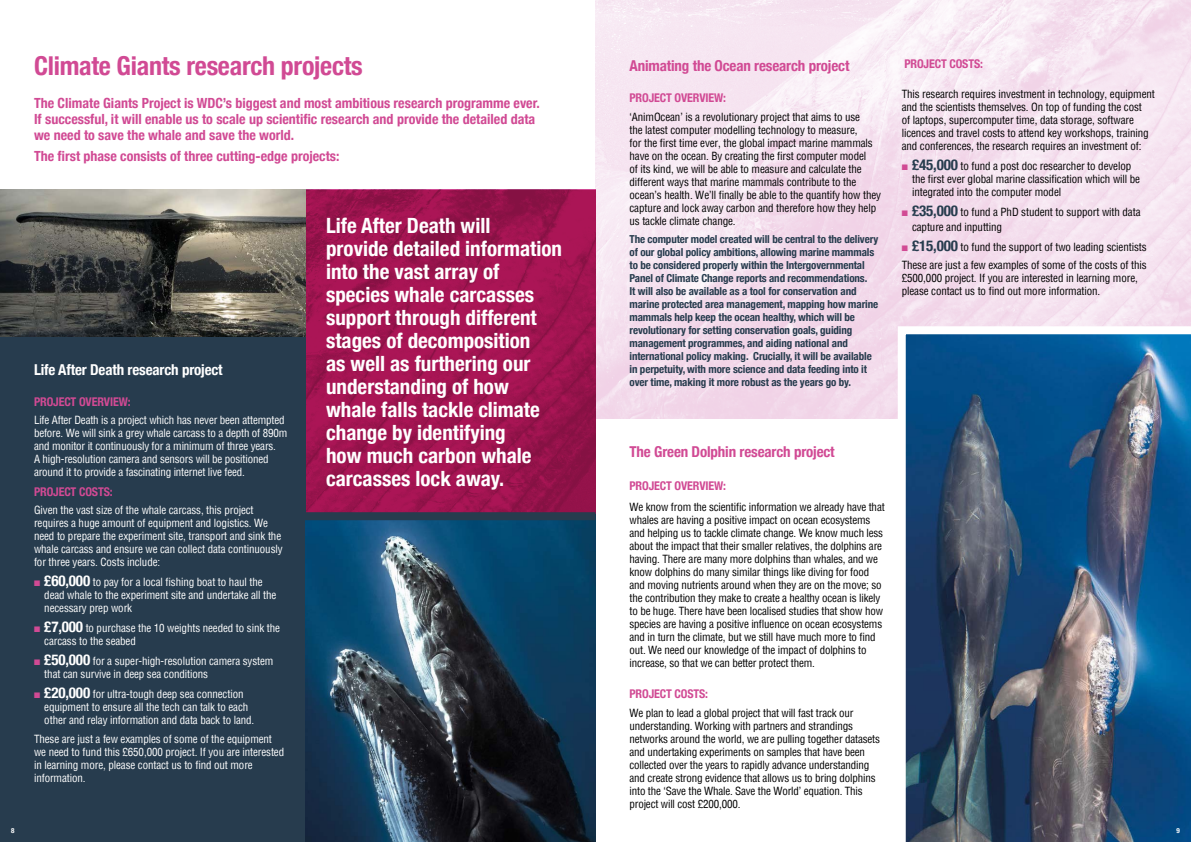
<style>
.page{position:relative;width:1191px;height:842px;background:#fff}
.page>*{position:absolute;margin:0;border:0;box-sizing:border-box;transform-origin:0 0}
.t1{font:700 condensed 26px "Helvetica Neue";letter-spacing:-.01em;color:#d14a94}
.t2{font:700 condensed 21px/23px "Helvetica Neue";color:#fff}
.t3{font:700 condensed 15px "Helvetica Neue";letter-spacing:-.01em;color:#d14a94}
.t4{font:700 condensed 15px "Helvetica Neue";letter-spacing:-.01em;color:#fff}
.t5{font:700 condensed 14px/16px "Helvetica Neue";color:#d14a94}
.t6{font:700 condensed 12px "Helvetica Neue";letter-spacing:-.01em;color:#d14a94}
.t7{font:condensed 11px/13px "Helvetica";letter-spacing:-.015em;color:#000}
.t8{font:condensed 11px/13px "Helvetica";letter-spacing:-.01em;color:#fff}
.t9{font:700 condensed 11px/13px "Helvetica Neue";letter-spacing:-.01em;color:#273c4e}
.t10{font:700 condensed 7px "Helvetica Neue";color:#fff}
.s1{color:#d14a94}
.s2{font-family:"Helvetica Neue";font-weight:700;font-size:15px}
.s3{font-family:"Helvetica Neue";font-weight:700;font-size:15px;color:#273c4e}
</style>
<div class="page">
<img style="left:595px;top:0;width:596px;height:419px">
<img style="left:306px;top:190px;width:289px;height:322px">
<div style="left:0;top:190px;width:306px;height:652px;background:#273c4e"></div>
<img style="left:0;top:190px;width:306px;height:147px">
<img style="left:897px;top:326px;width:294px;height:516px">
<img style="left:306px;top:520px;width:289px;height:322px">
<div style="left:304px;top:512px;width:291px;height:8px;background:#273c4e"></div>
<h1 class="t1" style="left:34px;top:56px;width:330px">Climate Giants research projects</h1>
<p class="t5" style="left:34px;top:96px;width:507px">The Climate Giants Project is WDC’s biggest and most ambitious research programme ever.<br>If successful, it will enable us to scale up scientific research and provide the detailed data we need to save the whale and save the world.</p>
<p class="t5" style="left:34px;top:147px;width:307px">The first phase consists of three cutting-edge projects:</p>
<p class="t10" style="left:11px;top:827px;width:5px">8</p>
<h3 class="t4" style="left:34px;top:364px;width:190px">Life After Death research project</h3>
<p class="t6" style="left:34px;top:397px;width:98px">PROJECT OVERVIEW:</p>
<p class="t8" style="left:34px;top:414px;width:255px">Life After Death is a project which has never been attempted before. We will sink a grey whale carcass to a depth of 890m and monitor it continuously for a minimum of three years.<br>A high-resolution camera and sensors will be positioned around it to provide a fascinating internet live feed.</p>
<p class="t6" style="left:34px;top:487px;width:80px">PROJECT COSTS:</p>
<p class="t8" style="left:34px;top:504px;width:250px">Given the vast size of the whale carcass, this project requires a huge amount of equipment and logistics. We need to prepare the experiment site, transport and sink the whale carcass and ensure we can collect data continuously for three years. Costs include:</p>
<p class="t8" style="left:44px;top:576px;width:234px;text-indent:-10px"><span class="s1">■</span> <span class="s2">£60,000</span> to pay for a local fishing boat to haul the dead whale to the experiment site and undertake all the necessary prep work</p>
<p class="t8" style="left:44px;top:622px;width:237px;text-indent:-10px"><span class="s1">■</span> <span class="s2">£7,000</span> to purchase the 10 weights needed to sink the carcass to the seabed</p>
<p class="t8" style="left:44px;top:655px;width:231px;text-indent:-10px"><span class="s1">■</span> <span class="s2">£50,000</span> for a super-high-resolution camera system that can survive in deep sea conditions</p>
<p class="t8" style="left:44px;top:688px;width:211px;text-indent:-10px"><span class="s1">■</span> <span class="s2">£20,000</span> for ultra-tough deep sea connection equipment to ensure all the tech can talk to each other and relay information and data back to land.</p>
<p class="t8" style="left:34px;top:732px;width:252px">These are just a few examples of some of the equipment we need to fund this £650,000 project. If you are interested in learning more, please contact us to find out more information.</p>
<p class="t2" style="left:326px;top:216px;width:237px">Life After Death will<br>provide detailed information into the vast array of species whale carcasses support through different stages of decomposition<br>as well as furthering our understanding of how whale falls tackle climate change by identifying<br>how much carbon whale carcasses lock away.</p>
<h3 class="t3" style="left:629px;top:60px;width:221px">Animating the Ocean research project</h3>
<p class="t6" style="left:629px;top:93px;width:98px">PROJECT OVERVIEW:</p>
<p class="t7" style="left:629px;top:110px;width:253px">‘AnimOcean’ is a revolutionary project that aims to use<br>the latest computer modelling technology to measure,<br>for the first time ever, the global impact marine mammals have on the ocean. By creating the first computer model<br>of its kind, we will be able to measure and calculate the different ways that marine mammals contribute to the ocean’s health. We’ll finally be able to the quantify how they capture and lock away carbon and therefore how they help us tackle climate change.</p>
<p class="t9" style="left:629px;top:234px;width:250px">The computer model created will be central to the delivery of our global policy ambitions, allowing marine mammals to be considered properly within the Intergovernmental Panel of Climate Change reports and recommendations.<br>It will also be available as a tool for conservation and marine protected area management, mapping how marine mammals help keep the ocean healthy, which will be revolutionary for setting conservation goals, guiding management programmes, and aiding national and international policy making. Crucially, it will be available in perpetuity, with more science and data feeding into it over time, making it more robust as the years go by.</p>
<p class="t6" style="left:904px;top:59px;width:80px">PROJECT COSTS:</p>
<p class="t7" style="left:901px;top:88px;width:255px">This research requires investment in technology, equipment and the scientists themselves. On top of funding the cost<br>of laptops, supercomputer time, data storage, software licences and travel costs to attend key workshops, training and conferences, the research requires an investment of:</p>
<p class="t7" style="left:912px;top:160px;width:230px;text-indent:-10px"><span class="s1">■</span> <span class="s3">£45,000</span> to fund a post doc researcher to develop the first ever global marine classification which will be integrated into the computer model</p>
<p class="t7" style="left:912px;top:205px;width:230px;line-height:14.4px;text-indent:-10px"><span class="s1">■</span> <span class="s3">£35,000</span> to fund a PhD student to support with data capture and inputting</p>
<p class="t7" style="left:901px;top:237px;width:246px;line-height:18.5px"><span class="s1">■</span> <span class="s3">£15,000</span> to fund the support of two leading scientists<br>These are just a few examples of some of the costs of this</p>
<p class="t7" style="left:901px;top:271px;width:238px">£500,000 project. If you are interested in learning more, please contact us to find out more information.</p>
<h3 class="t3" style="left:629px;top:446px;width:207px">The Green Dolphin research project</h3>
<p class="t6" style="left:629px;top:481px;width:98px">PROJECT OVERVIEW:</p>
<p class="t7" style="left:629px;top:500px;width:257px">We know from the scientific information we already have that whales are having a positive impact on ocean ecosystems and helping us to tackle climate change. We know much less about the impact that their smaller relatives, the dolphins are having. There are many more dolphins than whales, and we know dolphins do many similar things like diving for food and moving nutrients around when they are on the move; so the contribution they make to create a healthy ocean is likely to be huge. There have been localised studies that show how species are having a positive influence on ocean ecosystems and in turn the climate, but we still have much more to find out. We need our knowledge of the impact of dolphins to increase, so that we can better protect them.</p>
<p class="t6" style="left:629px;top:689px;width:80px">PROJECT COSTS:</p>
<p class="t7" style="left:629px;top:706px;width:252px">We plan to lead a global project that will fast track our understanding. Working with partners and strandings networks around the world, we are pulling together datasets and undertaking experiments on samples that have been collected over the years to rapidly advance understanding and create strong evidence that allows us to bring dolphins into the ‘Save the Whale. Save the World’ equation. This project will cost £200,000.</p>
<p class="t10" style="left:1176px;top:827px;width:5px">9</p>
</div>
